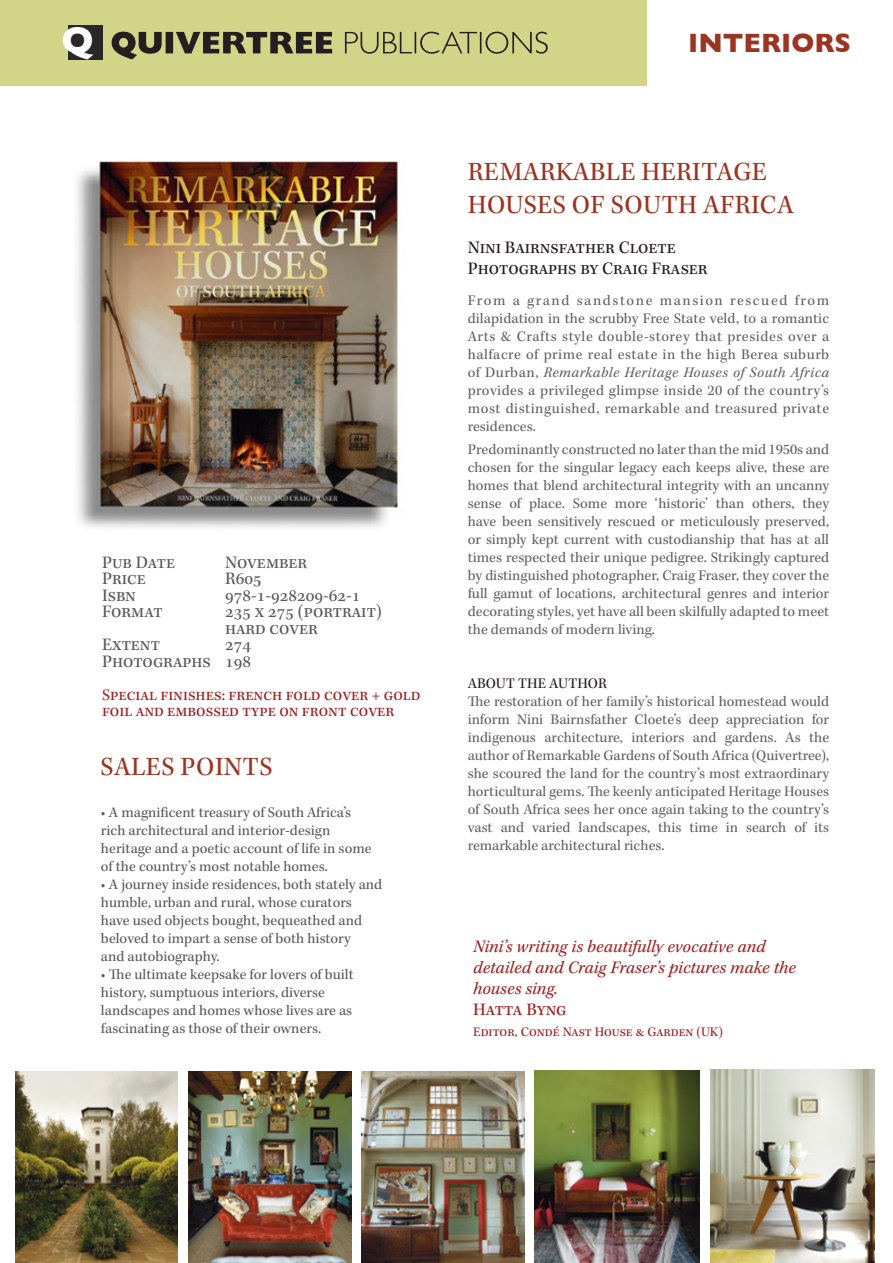
<style>
.page{position:relative;width:893px;height:1263px;background:#fff}
.page>*{position:absolute;margin:0;border:0;box-sizing:border-box;transform-origin:0 0}
.t1{font:700 37.8px "Gill Sans";color:#fff}
.t2{font:27px/32.4px "Kepler Std";letter-spacing:.01em;color:#9c3422}
.t3{font:700 27px "Gill Sans";color:#9c3422}
.t4{font:18px/16.5px "Kepler Std";color:#58595b}
.t5{font:italic 18px/21px "Kepler Std";color:#a01f1f}
.t6{font:18px/21.6px "Kepler Std";color:#231f20}
.t7{font:18px "Kepler Std";color:#a01f1f}
.t8{font:16.5px/16.5px "Kepler Std";color:#a01f1f}
.t9{font:15px/18px "Kepler Std";letter-spacing:.01em;color:#616264;text-align:justify}
.t10{font:15px/18px "Kepler Std";letter-spacing:.005em;color:#58595b}
.t11{font:15px "Kepler Std";letter-spacing:.005em;color:#231f20}
.t12{font:13.5px "Kepler Std";color:#a01f1f}
.s1{font-style:italic}
</style>
<div class="page">
<div style="left:0;top:0;width:646px;height:85px;background:#d2d587"></div>
<div style="left:69px;top:26px;width:34px;height:34px;background:#2a2728"></div>
<svg style="left:112px;top:32px;width:436px;height:27px"></svg>
<img style="left:16px;top:1072px;width:162px;height:191px">
<img style="left:711px;top:1069px;width:163px;height:194px">
<img style="left:189px;top:1071px;width:162px;height:192px">
<img style="left:535px;top:1070px;width:165px;height:193px">
<img style="left:362px;top:1071px;width:163px;height:192px">
<img style="left:76px;top:161px;width:322px;height:367px">
<h1 class="t1" style="left:62px;top:10px;width:34px">Q</h1>
<p class="t4" style="left:102px;top:555px;width:75px">Pub Date</p>
<p class="t4" style="left:225px;top:555px;width:84px">November</p>
<p class="t4" style="left:102px;top:571px;width:45px">Price</p>
<p class="t4" style="left:225px;top:571px;width:38px">R605</p>
<p class="t4" style="left:102px;top:588px;width:35px">Isbn</p>
<p class="t4" style="left:225px;top:588px;width:137px">978-1-928209-62-1</p>
<p class="t4" style="left:102px;top:604px;width:62px">Format</p>
<p class="t4" style="left:225px;top:604px;width:158px">235 x 275 (portrait) hard cover</p>
<p class="t4" style="left:102px;top:637px;width:59px">Extent</p>
<p class="t4" style="left:102px;top:637px;width:151px;text-align:right">274<br>Photographs 198</p>
<p class="t8" style="left:102px;top:687px;width:320px">Special finishes: french fold cover + gold foil and embossed type on front cover</p>
<h2 class="t2" style="left:100px;top:751px;width:174px">SALES POINTS</h2>
<p class="t10" style="left:101px;top:804px;width:272px">• A magnificent treasury of South Africa’s rich architectural and interior-design heritage and a poetic account of life in some of the country’s most notable homes.</p>
<p class="t10" style="left:101px;top:876px;width:283px">• A journey inside residences, both stately and humble, urban and rural, whose curators have used objects bought, bequeathed and beloved to impart a sense of both history<br>and autobiography.</p>
<p class="t10" style="left:101px;top:966px;width:254px">• The ultimate keepsake for lovers of built history, sumptuous interiors, diverse landscapes and homes whose lives are as fascinating as those of their owners.</p>
<h2 class="t3" style="left:688px;top:21px;width:164px">INTERIORS</h2>
<h2 class="t2" style="left:468px;top:157px;width:327px">REMARKABLE HERITAGE<br>HOUSES OF SOUTH AFRICA</h2>
<p class="t6" style="left:468px;top:237px;width:241px">Nini Bairnsfather Cloete<br>Photographs by Craig Fraser</p>
<p class="t9" style="left:468px;top:291px;width:363px">From a grand sandstone mansion rescued from dilapidation in the scrubby Free State veld, to a romantic Arts &amp; Crafts style double-storey that presides over a halfacre of prime real estate in the high Berea suburb of Durban, <span class="s1">Remarkable Heritage Houses of South Africa </span>provides a privileged glimpse inside 20 of the country’s most distinguished, remarkable and treasured private residences.</p>
<p class="t9" style="left:468px;top:441px;width:363px">Predominantly constructed no later than the mid 1950s and chosen for the singular legacy each keeps alive, these are homes that blend architectural integrity with an uncanny sense of place. Some more ‘historic’ than others, they have been sensitively rescued or meticulously preserved, or simply kept current with custodianship that has at all times respected their unique pedigree. Strikingly captured by distinguished photographer, Craig Fraser, they cover the full gamut of locations, architectural genres and interior decorating styles, yet have all been skilfully adapted to meet the demands of modern living.</p>
<p class="t11" style="left:468px;top:675px;width:141px">ABOUT THE AUTHOR</p>
<p class="t9" style="left:468px;top:693px;width:363px">The restoration of her family’s historical homestead would inform Nini Bairnsfather Cloete’s deep appreciation for indigenous architecture, interiors and gardens. As the author of Remarkable Gardens of South Africa (Quivertree), she scoured the land for the country’s most extraordinary horticultural gems. The keenly anticipated Heritage Houses of South Africa sees her once again taking to the country’s vast and varied landscapes, this time in search of its remarkable architectural riches.</p>
<p class="t5" style="left:473px;top:937px;width:324px">Nini’s writing is beautifully evocative and detailed and Craig Fraser’s pictures make the houses sing.</p>
<p class="t7" style="left:473px;top:1000px;width:95px">Hatta Byng</p>
<p class="t12" style="left:473px;top:1024px;width:251px">Editor, Condé Nast House &amp; Garden (UK)</p>
</div>
